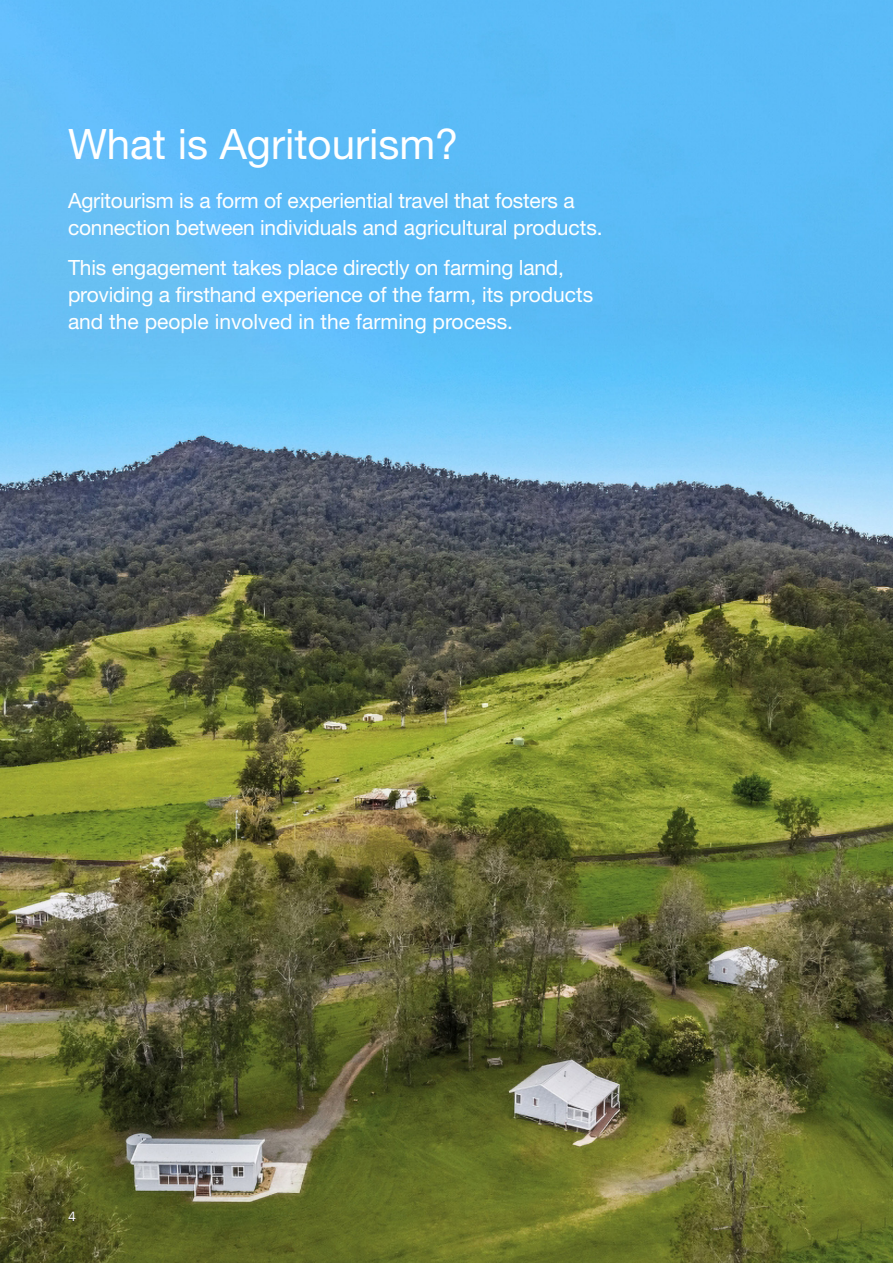
<style>
.page{position:relative;width:893px;height:1263px;background:#fff}
.page>*{position:absolute;margin:0;border:0;box-sizing:border-box;transform-origin:0 0}
.t1{font:42px "Helvetica Neue LT Pro";color:#fff}
.t2{font:21px/27px "Helvetica Neue LT Pro";letter-spacing:-.01em;color:#fff}
.t3{font:13.5px "Franklin Gothic";color:#fff}
</style>
<div class="page">
<img style="left:0;top:0;width:893px;height:1263px">
<p class="t1" style="left:68px;top:118px;width:392px">What is Agritourism?</p>
<p class="t2" style="left:68px;top:186px;width:536px">Agritourism is a form of experiential travel that fosters a connection between individuals and agricultural products.</p>
<p class="t2" style="left:68px;top:253px;width:527px">This engagement takes place directly on farming land, providing a firsthand experience of the farm, its products and the people involved in the farming process.</p>
<p class="t3" style="left:68px;top:1208px;width:9px">4</p>
</div>
